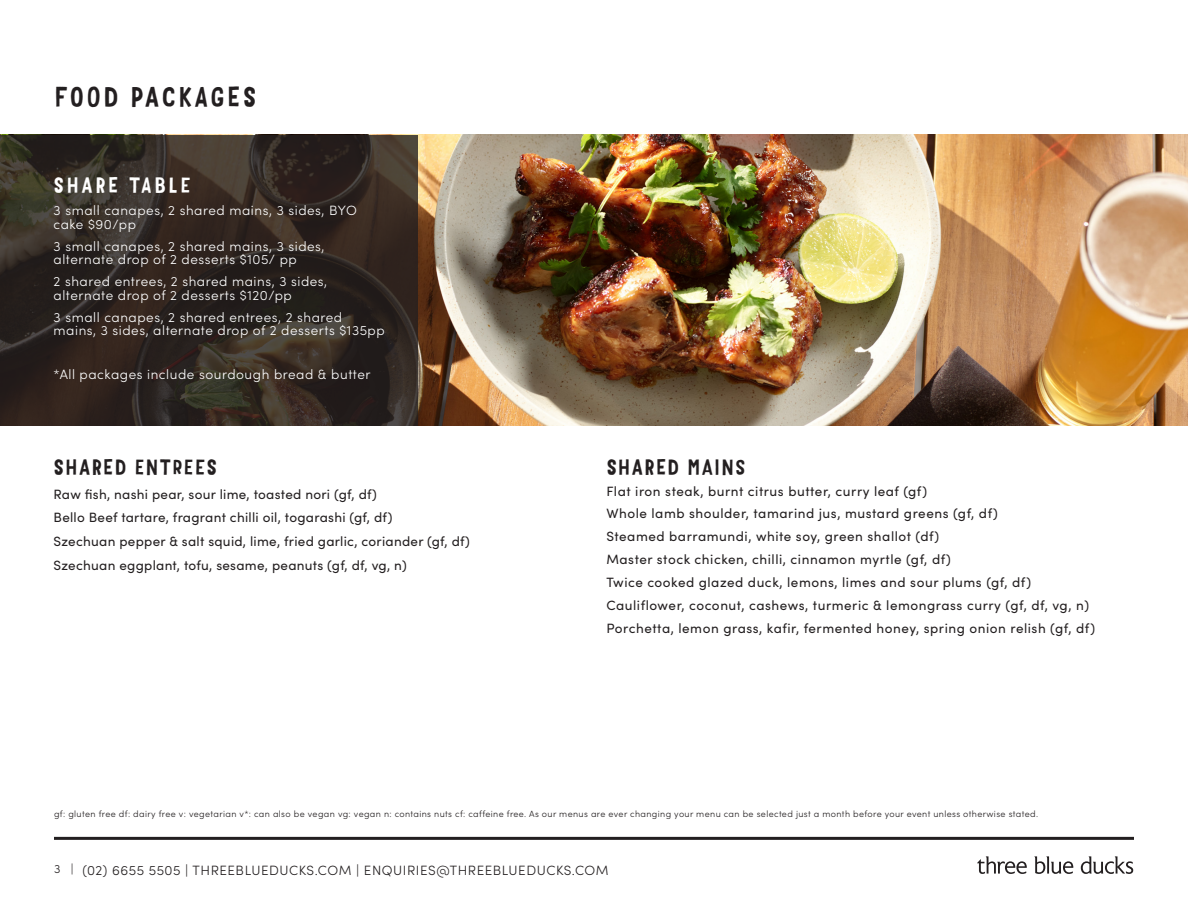
<style>
.page{position:relative;width:1188px;height:918px;background:#fff}
.page>*{position:absolute;margin:0;border:0;box-sizing:border-box;transform-origin:0 0}
.t1{font:27px "Mr Dodo";letter-spacing:.07em;color:#231f20}
.Sub_heading{font:21px "Mr Dodo";letter-spacing:.04em;color:#231f20}
.Heading{font:21px "Mr Dodo";letter-spacing:.1em;color:#fff}
.body__list{font:13.5px "Sofia Pro";letter-spacing:.04em;color:#231f20}
.Bolder_Copy{font:300 13.5px/13.5px "Sofia Pro";letter-spacing:.04em;color:#fff}
.body_list{font:13.5px "Sofia Pro";letter-spacing:.02em;color:#231f20}
.body__list-2{font:300 13.5px "Sofia Pro";letter-spacing:.04em;color:#231f20}
.t2{font:300 12px "Sofia Pro";letter-spacing:.14em;color:#231f20}
.t3{font:300 9px "Sofia Pro";letter-spacing:.04em;color:#231f20}
</style>
<div class="page">
<svg style="left:977px;top:856px;width:50px;height:18px"></svg>
<svg style="left:1034px;top:856px;width:39px;height:18px"></svg>
<svg style="left:1081px;top:856px;width:52px;height:18px"></svg>
<hr style="left:54px;top:837px;width:1080px;height:3px;background:#231f20">
<img style="left:418px;top:135px;width:770px;height:290px">
<svg style="left:0;top:135px;width:418px;height:290px;background:#312822"></svg>
<h1 class="t1" style="left:54px;top:81px;width:204px">FOOD PACKAGES</h1>
<p class="Heading" style="left:54px;top:173px;width:139px">SHARE TABLE</p>
<p class="Bolder_Copy" style="left:54px;top:203px;width:305px">3 small canapes, 2 shared mains, 3 sides, BYO cake $90/pp</p>
<p class="Bolder_Copy" style="left:54px;top:239px;width:273px">3 small canapes, 2 shared mains, 3 sides, alternate drop of 2 desserts $105/ pp</p>
<p class="Bolder_Copy" style="left:54px;top:274px;width:275px">2 shared entrees, 2 shared mains, 3 sides, alternate drop of 2 desserts $120/pp</p>
<p class="Bolder_Copy" style="left:54px;top:310px;width:333px">3 small canapes, 2 shared entrees, 2 shared mains, 3 sides, alternate drop of 2 desserts $135pp</p>
<p class="Bolder_Copy" style="left:54px;top:367px;width:318px">*All packages include sourdough bread &amp; butter</p>
<p class="Sub_heading" style="left:54px;top:454px;width:165px">SHARED ENTREES</p>
<p class="body_list" style="left:54px;top:484px;width:325px">Raw fish, nashi pear, sour lime, toasted nori (gf, df)</p>
<p class="body_list" style="left:54px;top:508px;width:340px">Bello Beef tartare, fragrant chilli oil, togarashi (gf, df)</p>
<p class="body_list" style="left:54px;top:531px;width:418px">Szechuan pepper &amp; salt squid, lime, fried garlic, coriander (gf, df)</p>
<p class="body_list" style="left:54px;top:555px;width:355px">Szechuan eggplant, tofu, sesame, peanuts (gf, df, vg, n)</p>
<p class="Sub_heading" style="left:606px;top:454px;width:141px">SHARED MAINS</p>
<p class="body__list" style="left:606px;top:481px;width:322px">Flat iron steak, burnt citrus butter, curry leaf (gf)</p>
<p class="body__list" style="left:606px;top:504px;width:393px">Whole lamb shoulder, tamarind jus, mustard greens (gf, df)</p>
<p class="body__list" style="left:606px;top:527px;width:334px">Steamed barramundi, white soy, green shallot (df)</p>
<p class="body__list" style="left:606px;top:550px;width:346px">Master stock chicken, chilli, cinnamon myrtle (gf, df)</p>
<p class="body__list" style="left:606px;top:572px;width:426px">Twice cooked glazed duck, lemons, limes and sour plums (gf, df)</p>
<p class="body__list" style="left:606px;top:595px;width:484px">Cauliflower, coconut, cashews, turmeric &amp; lemongrass curry (gf, df, vg, n)</p>
<p class="body__list" style="left:606px;top:618px;width:490px">Porchetta, lemon grass, kafir, fermented honey, spring onion relish (gf, df)</p>
<p class="t3" style="left:54px;top:807px;width:986px">gf: gluten free df: dairy free v: vegetarian v*: can also be vegan vg: vegan n: contains nuts cf: caffeine free. As our menus are ever changing your menu can be selected just a month before your event unless otherwise stated.</p>
<p class="t2" style="left:54px;top:861px;width:591px">3 | (02) 6190 8966 | THREEBLUEDUCKS.COM | ENQUIRIES@THREEBLUEDUCKS.COM</p>
<p class="body__list-2" style="left:82px;top:861px;width:528px">(02) 6655 5505 | THREEBLUEDUCKS.COM | ENQUIRIES@THREEBLUEDUCKS.COM</p>
</div>
